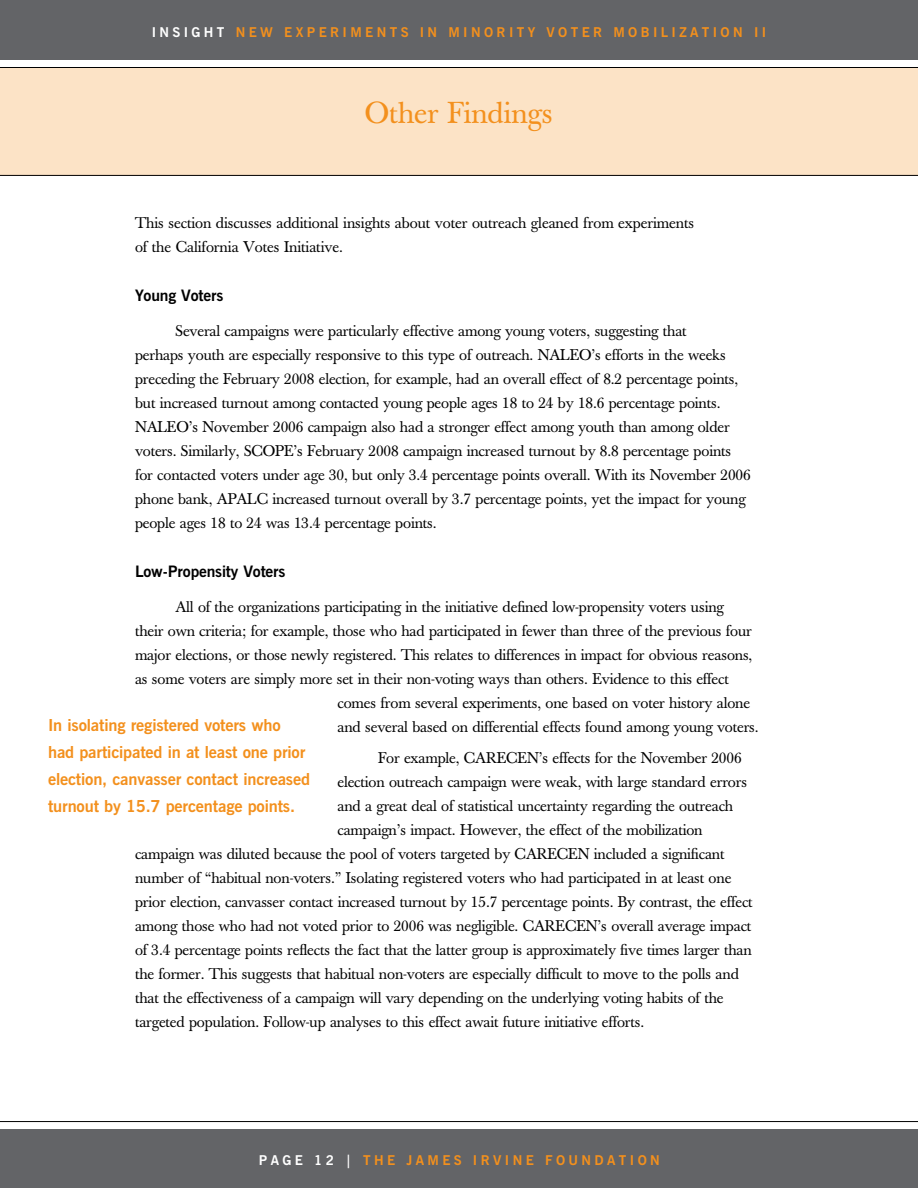
<style>
.page{position:relative;width:918px;height:1188px;background:#fff}
.page>*{position:absolute;margin:0;border:0;box-sizing:border-box;transform-origin:0 0}
.t1{font:30px "Baskerville";color:#f3901d}
.t2{font:700 16.5px/27px "News Gothic BT";letter-spacing:-.01em;color:#f3901d}
.t3{font:700 15.75px "News Gothic BT";color:#000}
.t4{font:15.3px/24px "Baskerville";letter-spacing:-.01em;color:#000}
.t5{font:700 13.5px "News Gothic BT";letter-spacing:.25em;color:#f3901d}
.s1{color:#fff}
</style>
<div class="page">
<div style="left:0;top:0;width:918px;height:59px;background:#636467"></div>
<div style="left:0;top:1130px;width:918px;height:58px;background:#636467"></div>
<hr style="left:0;top:1121px;width:918px;height:1px;background:#000">
<div style="left:0;top:68px;width:918px;height:107px;background:#fce3c6"></div>
<hr style="left:0;top:175px;width:918px;height:1px;background:#000">
<hr style="left:0;top:67px;width:918px;height:1px;background:#000">
<p class="t5" style="left:152px;top:24px;width:609px"><span class="s1">insight</span> new experiments in minority voter mobilization II</p>
<h1 class="t1" style="left:365px;top:95px;width:190px">Other Findings</h1>
<p class="t4" style="left:135px;top:211px;width:561px">This section discusses additional insights about voter outreach gleaned from experiments of the California Votes Initiative.</p>
<p class="t3" style="left:135px;top:286px;width:90px">Young Voters</p>
<p class="t4" style="left:135px;top:319px;width:617px;text-indent:40px">Several campaigns were particularly effective among young voters, suggesting that<br>perhaps youth are especially responsive to this type of outreach. NALEO’s efforts in the weeks preceding the February 2008 election, for example, had an overall effect of 8.2 percentage points, but increased turnout among contacted young people ages 18 to 24 by 18.6 percentage points.<br>NALEO’s November 2006 campaign also had a stronger effect among youth than among older voters. Similarly, SCOPE’s February 2008 campaign increased turnout by 8.8 percentage points for contacted voters under age 30, but only 3.4 percentage points overall. With its November 2006 phone bank, APALC increased turnout overall by 3.7 percentage points, yet the impact for young people ages 18 to 24 was 13.4 percentage points.</p>
<p class="t3" style="left:135px;top:562px;width:152px">Low-Propensity Voters</p>
<p class="t4" style="left:176px;top:595px;width:550px">All of the organizations participating in the initiative defined low-propensity voters using</p>
<p class="t4" style="left:135px;top:619px;width:619px">their own criteria; for example, those who had participated in fewer than three of the previous four</p>
<p class="t4" style="left:135px;top:643px;width:619px">major elections, or those newly registered. This relates to differences in impact for obvious reasons,</p>
<p class="t4" style="left:135px;top:667px;width:595px">as some voters are simply more set in their non-voting ways than others. Evidence to this effect</p>
<p class="t4" style="left:338px;top:691px;width:414px">comes from several experiments, one based on voter history alone</p>
<p class="t4" style="left:338px;top:715px;width:423px">and several based on differential effects found among young voters.</p>
<p class="t4" style="left:378px;top:746px;width:365px">For example, CARECEN’s effects for the November 2006</p>
<p class="t4" style="left:338px;top:770px;width:411px">election outreach campaign were weak, with large standard errors</p>
<p class="t4" style="left:338px;top:794px;width:397px">and a great deal of statistical uncertainty regarding the outreach</p>
<p class="t4" style="left:338px;top:818px;width:367px">campaign’s impact. However, the effect of the mobilization</p>
<p class="t4" style="left:135px;top:842px;width:591px">campaign was diluted because the pool of voters targeted by CARECEN included a significant</p>
<p class="t4" style="left:135px;top:866px;width:598px">number of “habitual non-voters.” Isolating registered voters who had participated in at least one</p>
<p class="t4" style="left:135px;top:890px;width:619px">prior election, canvasser contact increased turnout by 15.7 percentage points. By contrast, the effect</p>
<p class="t4" style="left:135px;top:914px;width:618px">among those who had not voted prior to 2006 was negligible. CARECEN’s overall average impact</p>
<p class="t4" style="left:135px;top:938px;width:618px">of 3.4 percentage points reflects the fact that the latter group is approximately five times larger than</p>
<p class="t4" style="left:135px;top:962px;width:606px">the former. This suggests that habitual non-voters are especially difficult to move to the polls and</p>
<p class="t4" style="left:135px;top:986px;width:590px">that the effectiveness of a campaign will vary depending on the underlying voting habits of the</p>
<p class="t4" style="left:135px;top:1010px;width:511px">targeted population. Follow-up analyses to this effect await future initiative efforts.</p>
<p class="t2" style="left:48px;top:711px;width:264px;text-indent:-8px">I n isolating registered voters who had participated in at least one prior election, canvasser contact increased turnout by 15.7 percentage points.</p>
<p class="t5" style="left:259px;top:1152px;width:403px"><span class="s1">page 12 |</span> the james irvine foundation</p>
</div>
